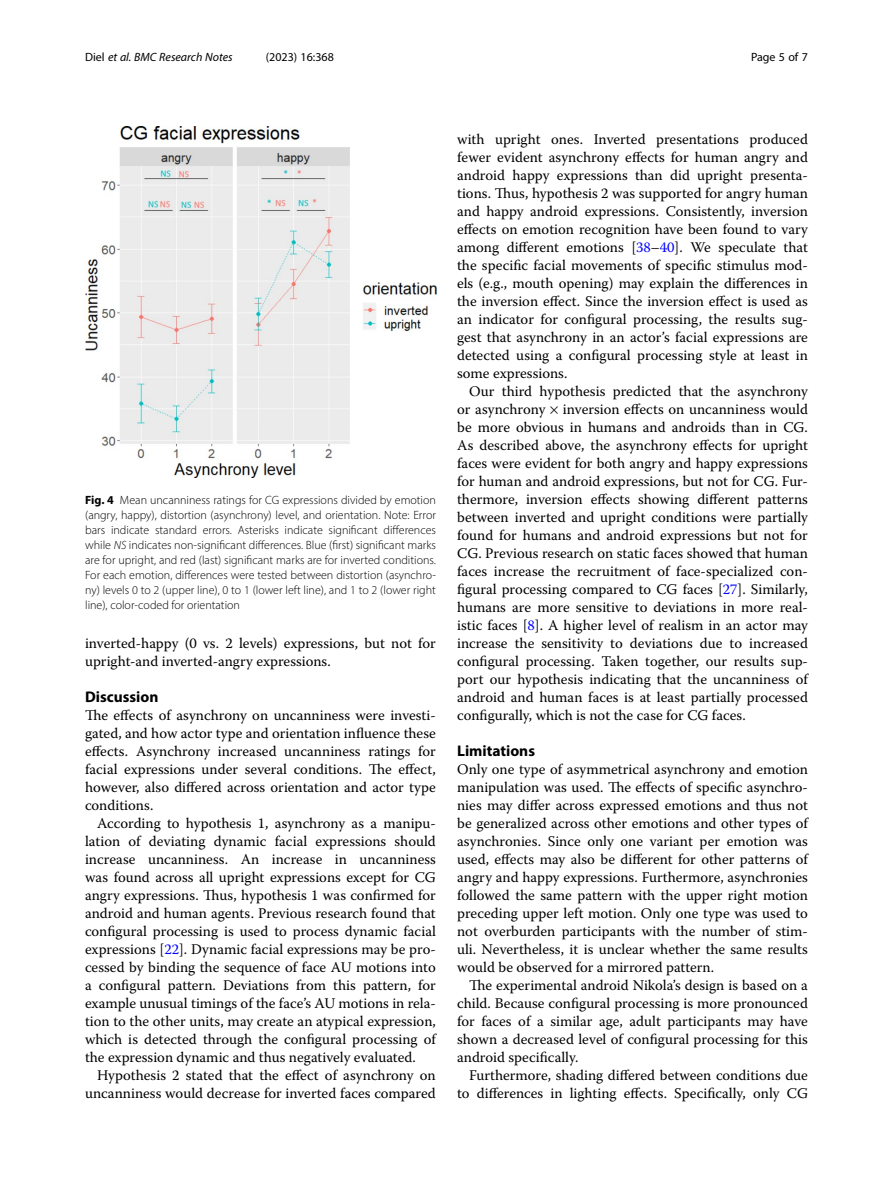
<style>
.page{position:relative;width:893px;height:1191px;background:#fff}
.page>*{position:absolute;margin:0;border:0;box-sizing:border-box;transform-origin:0 0}
.Head_1{font:700 15.45px "Myriad Pro";color:#000}
.Body_Text_Indent{font:14.7px/18px "Warnock Pro";color:#000;text-align:justify}
.Body_Text{font:14.7px/18px "Warnock Pro";color:#000;text-align:justify}
.Figure_Caption{font:300 12px/15px "Myriad Pro";color:#000;text-align:justify}
.t1{font:italic 12px "Myriad Pro";color:#000}
.t2{font:12px "Myriad Pro";color:#000}
.s1{font-style:normal}
.s2{font-weight:700}
.s3{font-style:italic}
.s4{color:#00f}
</style>
<div class="page">
<img style="left:85px;top:126px;width:351px;height:351px">
<p class="t1" style="left:85px;top:50px;width:149px"><span class="s1">Diel</span> et al. BMC Research Notes</p>
<p class="t2" style="left:266px;top:50px;width:70px">(2023) 16:368</p>
<p class="t2" style="left:751px;top:50px;width:58px">Page 5 of 7</p>
<p class="Figure_Caption" style="left:85px;top:492px;width:352px"><span class="s2">Fig. 4</span> Mean uncanniness ratings for CG expressions divided by emotion (angry, happy), distortion (asynchrony) level, and orientation. Note: Error bars indicate standard errors. Asterisks indicate significant differences while <span class="s3">NS</span> indicates non-significant differences. Blue (first) significant marks are for upright, and red (last) significant marks are for inverted conditions.<br>For each emotion, differences were tested between distortion (asynchro&shy;ny) levels 0 to 2 (upper line), 0 to 1 (lower left line), and 1 to 2 (lower right line), color-coded for orientation</p>
<p class="Body_Text_Indent" style="left:85px;top:634px;width:352px">inverted-happy (0 vs. 2 levels) expressions, but not for upright-and inverted-angry expressions.</p>
<p class="Head_1" style="left:85px;top:687px;width:75px">Discussion</p>
<p class="Body_Text" style="left:85px;top:706px;width:352px">The effects of asynchrony on uncanniness were investi&shy;gated, and how actor type and orientation influence these effects. Asynchrony increased uncanniness ratings for facial expressions under several conditions. The effect, however, also differed across orientation and actor type conditions.</p>
<p class="Body_Text_Indent" style="left:85px;top:814px;width:352px;text-indent:12px">According to hypothesis 1, asynchrony as a manipu&shy;lation of deviating dynamic facial expressions should increase uncanniness. An increase in uncanniness was found across all upright expressions except for CG angry expressions. Thus, hypothesis 1 was confirmed for android and human agents. Previous research found that configural processing is used to process dynamic facial expressions [<span class="s4">22</span>]. Dynamic facial expressions may be pro&shy;cessed by binding the sequence of face AU motions into a configural pattern. Deviations from this pattern, for example unusual timings of the face’s AU motions in rela&shy;tion to the other units, may create an atypical expression, which is detected through the configural processing of the expression dynamic and thus negatively evaluated.</p>
<p class="Body_Text_Indent" style="left:85px;top:1066px;width:352px;text-align:right">Hypothesis 2 stated that the effect of asynchrony on uncanniness would decrease for inverted faces compared</p>
<p class="Body_Text_Indent" style="left:457px;top:130px;width:352px">with upright ones. Inverted presentations produced fewer evident asynchrony effects for human angry and android happy expressions than did upright presenta&shy;tions. Thus, hypothesis 2 was supported for angry human and happy android expressions. Consistently, inversion effects on emotion recognition have been found to vary among different emotions [<span class="s4">38</span>–<span class="s4">40</span>]. We speculate that the specific facial movements of specific stimulus mod&shy;els (e.g., mouth opening) may explain the differences in the inversion effect. Since the inversion effect is used as an indicator for configural processing, the results sug&shy;gest that asynchrony in an actor’s facial expressions are detected using a configural processing style at least in some expressions.</p>
<p class="Body_Text_Indent" style="left:457px;top:382px;width:352px;text-indent:12px">Our third hypothesis predicted that the asynchrony or asynchrony inversion effects on uncanniness would be more obvious in humans and androids than in CG.<br>As described above, the asynchrony effects for upright faces were evident for both angry and happy expressions for human and android expressions, but not for CG. Fur&shy;thermore, inversion effects showing different patterns between inverted and upright conditions were partially found for humans and android expressions but not for CG. Previous research on static faces showed that human faces increase the recruitment of face-specialized con&shy;figural processing compared to CG faces [<span class="s4">27</span>]. Similarly, humans are more sensitive to deviations in more real&shy;istic faces [<span class="s4">8</span>]. A higher level of realism in an actor may increase the sensitivity to deviations due to increased configural processing. Taken together, our results sup&shy;port our hypothesis indicating that the uncanniness of android and human faces is at least partially processed configurally, which is not the case for CG faces.</p>
<p class="Head_1" style="left:457px;top:741px;width:79px">Limitations</p>
<p class="Body_Text" style="left:457px;top:760px;width:352px">Only one type of asymmetrical asynchrony and emotion manipulation was used. The effects of specific asynchro&shy;nies may differ across expressed emotions and thus not be generalized across other emotions and other types of asynchronies. Since only one variant per emotion was used, effects may also be different for other patterns of angry and happy expressions. Furthermore, asynchronies followed the same pattern with the upper right motion preceding upper left motion. Only one type was used to not overburden participants with the number of stim&shy;uli. Nevertheless, it is unclear whether the same results would be observed for a mirrored pattern.</p>
<p class="Body_Text_Indent" style="left:457px;top:976px;width:352px;text-indent:12px">The experimental android Nikola’s design is based on a child. Because configural processing is more pronounced for faces of a similar age, adult participants may have shown a decreased level of configural processing for this android specifically.</p>
<p class="Body_Text_Indent" style="left:457px;top:1066px;width:352px;text-align:right">Furthermore, shading differed between conditions due to differences in lighting effects. Specifically, only CG</p>
</div>
